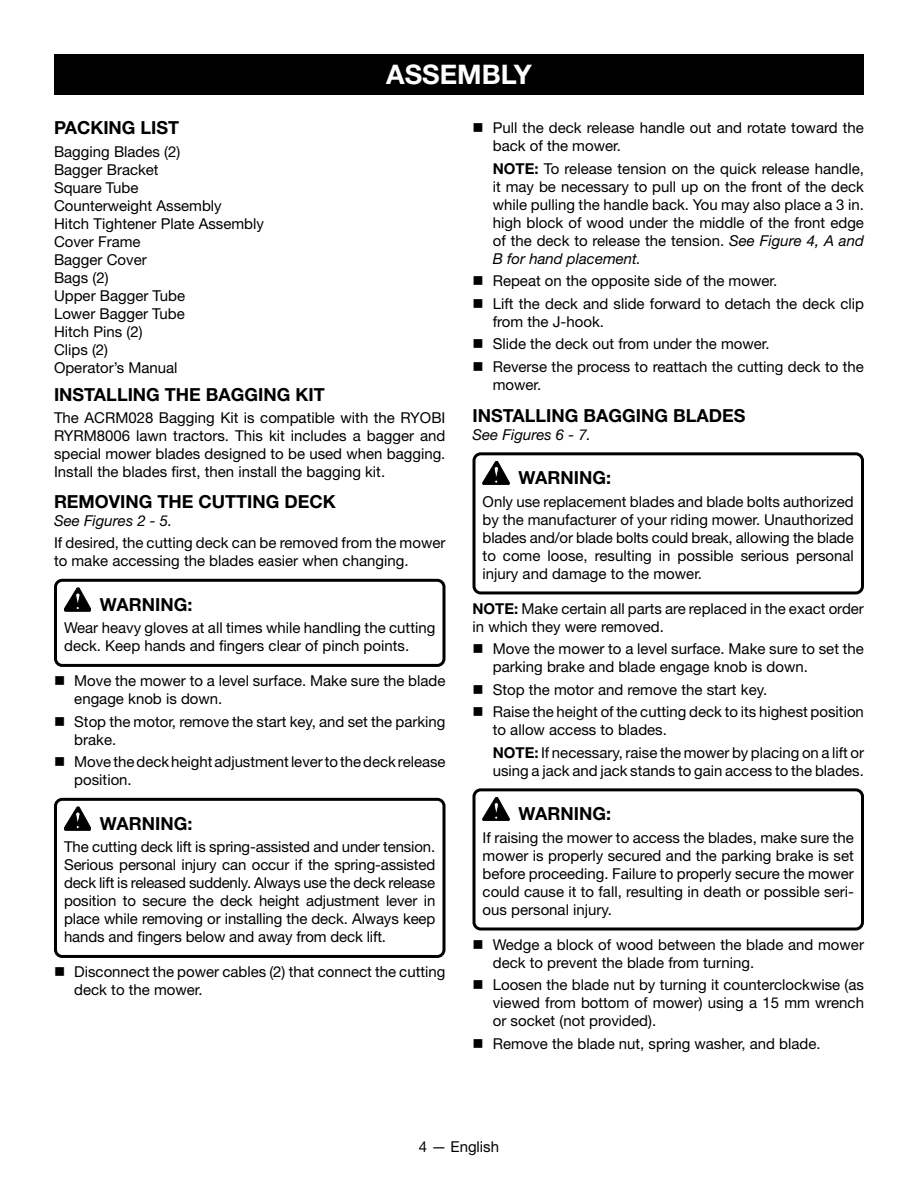
<style>
.page{position:relative;width:918px;height:1188px;background:#fff}
.page>*{position:absolute;margin:0;border:0;box-sizing:border-box;transform-origin:0 0}
.HEADING{font:700 27px "Helvetica Neue LT Std";color:#fff}
.Heading_2_no_space{font:700 18px "Helvetica Neue LT Std";color:#000}
.Heading_2{font:700 18px "Helvetica Neue LT Std";color:#000}
.Warning{font:700 18px "Helvetica Neue LT Std";color:#000}
.bullets{font:15px/18px "Helvetica Neue LT Std";color:#000}
.Warning_text{font:15px/18px "Helvetica Neue LT Std";color:#000;text-align:justify}
.Body_text{font:15px/18px "Helvetica Neue LT Std";color:#000}
.NOTE_w_indent{font:15px/18px "Helvetica Neue LT Std";color:#000;text-align:justify}
.See_figure{font:italic 15px "Helvetica Neue LT Std";color:#000}
.s1{font-weight:700}
.s2{font-style:italic}
</style>
<div class="page">
<div style="left:54px;top:54px;width:810px;height:40px;background:#000"></div>
<div style="left:54px;top:579px;width:392px;height:88px;border:3px solid #000;border-radius:7px"></div>
<div style="left:54px;top:798px;width:392px;height:160px;border:3px solid #000;border-radius:7px"></div>
<svg style="left:64px;top:588px;width:27px;height:23px"></svg>
<svg style="left:64px;top:807px;width:27px;height:23px"></svg>
<div style="left:472px;top:452px;width:392px;height:142px;border:3px solid #000;border-radius:7px"></div>
<div style="left:472px;top:788px;width:392px;height:143px;border:3px solid #000;border-radius:7px"></div>
<svg style="left:483px;top:461px;width:26px;height:24px"></svg>
<svg style="left:483px;top:797px;width:26px;height:24px"></svg>
<p class="HEADING" style="left:386px;top:58px;width:147px">ASSEMBLY</p>
<p class="Heading_2" style="left:54px;top:117px;width:127px">PACKING LIST</p>
<p class="bullets" style="left:54px;top:142px;width:128px">Bagging Blades (2)</p>
<p class="bullets" style="left:54px;top:160px;width:106px">Bagger Bracket</p>
<p class="bullets" style="left:54px;top:178px;width:86px">Square Tube</p>
<p class="bullets" style="left:54px;top:196px;width:169px">Counterweight Assembly</p>
<p class="bullets" style="left:54px;top:214px;width:212px">Hitch Tightener Plate Assembly</p>
<p class="bullets" style="left:54px;top:232px;width:88px">Cover Frame</p>
<p class="bullets" style="left:54px;top:250px;width:94px">Bagger Cover</p>
<p class="bullets" style="left:54px;top:268px;width:56px">Bags (2)</p>
<p class="bullets" style="left:54px;top:286px;width:133px">Upper Bagger Tube</p>
<p class="bullets" style="left:54px;top:304px;width:132px">Lower Bagger Tube</p>
<p class="bullets" style="left:54px;top:322px;width:90px">Hitch Pins (2)</p>
<p class="bullets" style="left:54px;top:340px;width:56px">Clips (2)</p>
<p class="bullets" style="left:54px;top:358px;width:125px">Operator’s Manual</p>
<p class="Heading_2" style="left:54px;top:383px;width:272px">INSTALLING THE BAGGING KIT</p>
<p class="Body_text" style="left:54px;top:408px;width:393px;text-align:justify">The ACRM028 Bagging Kit is compatible with the RYOBI RYRM8006 lawn tractors. This kit includes a bagger and special mower blades designed to be used when bagging.<br>Install the blades first, then install the bagging kit.</p>
<p class="Heading_2_no_space" style="left:54px;top:490px;width:283px">REMOVING THE CUTTING DECK</p>
<p class="See_figure" style="left:54px;top:511px;width:120px">See Figures 2 - 5.</p>
<p class="Body_text" style="left:54px;top:534px;width:393px">If desired, the cutting deck can be removed from the mower to make accessing the blades easier when changing.</p>
<p class="Warning" style="left:100px;top:593px;width:94px">WARNING:</p>
<p class="Warning_text" style="left:64px;top:618px;width:373px">Wear heavy gloves at all times while handling the cutting deck. Keep hands and fingers clear of pinch points.</p>
<p class="bullets" style="left:74px;top:672px;width:373px;text-indent:-20px">■ Move the mower to a level surface. Make sure the blade engage knob is down.</p>
<p class="bullets" style="left:74px;top:712px;width:373px;text-indent:-20px">■ Stop the motor, remove the start key, and set the parking brake.</p>
<p class="bullets" style="left:74px;top:753px;width:373px;text-indent:-20px">■ Move the deck height adjustment lever to the deck release position.</p>
<p class="Warning" style="left:100px;top:812px;width:94px">WARNING:</p>
<p class="Warning_text" style="left:64px;top:837px;width:373px">The cutting deck lift is spring-assisted and under tension.<br>Serious personal injury can occur if the spring-assisted deck lift is released suddenly. Always use the deck release position to secure the deck height adjustment lever in place while removing or installing the deck. Always keep hands and fingers below and away from deck lift.</p>
<p class="bullets" style="left:74px;top:963px;width:373px;text-indent:-20px">■ Disconnect the power cables (2) that connect the cutting deck to the mower.</p>
<p class="bullets" style="left:493px;top:118px;width:373px;text-indent:-20px">■ Pull the deck release handle out and rotate toward the back of the mower.</p>
<p class="NOTE_w_indent" style="left:493px;top:159px;width:373px"><span class="s1">NOTE:</span> To release tension on the quick release handle, it may be necessary to pull up on the front of the deck while pulling the handle back. You may also place a 3 in. high block of wood under the middle of the front edge of the deck to release the tension. <span class="s2">See Figure 4, A and B for hand placement.</span></p>
<p class="bullets" style="left:472px;top:271px;width:306px">■ Repeat on the opposite side of the mower.</p>
<p class="bullets" style="left:493px;top:294px;width:373px;text-indent:-20px">■ Lift the deck and slide forward to detach the deck clip from the J-hook.</p>
<p class="bullets" style="left:472px;top:334px;width:299px">■ Slide the deck out from under the mower.</p>
<p class="bullets" style="left:493px;top:357px;width:373px;text-indent:-20px">■ Reverse the process to reattach the cutting deck to the mower.</p>
<p class="Heading_2_no_space" style="left:472px;top:404px;width:274px">INSTALLING BAGGING BLADES</p>
<p class="See_figure" style="left:472px;top:425px;width:120px">See Figures 6 - 7.</p>
<p class="Warning" style="left:518px;top:467px;width:94px">WARNING:</p>
<p class="Warning_text" style="left:483px;top:492px;width:373px">Only use replacement blades and blade bolts authorized by the manufacturer of your riding mower. Unauthorized blades and/or blade bolts could break, allowing the blade to come loose, resulting in possible serious personal injury and damage to the mower.</p>
<p class="Body_text" style="left:472px;top:599px;width:393px"><span class="s1">NOTE:</span> Make certain all parts are replaced in the exact order in which they were removed.</p>
<p class="bullets" style="left:493px;top:640px;width:373px;text-indent:-20px">■ Move the mower to a level surface. Make sure to set the parking brake and blade engage knob is down.</p>
<p class="bullets" style="left:472px;top:680px;width:296px">■ Stop the motor and remove the start key.</p>
<p class="bullets" style="left:493px;top:703px;width:373px;text-indent:-20px">■ Raise the height of the cutting deck to its highest position to allow access to blades.</p>
<p class="NOTE_w_indent" style="left:493px;top:743px;width:373px"><span class="s1">NOTE:</span> If necessary, raise the mower by placing on a lift or using a jack and jack stands to gain access to the blades.</p>
<p class="Warning" style="left:518px;top:803px;width:94px">WARNING:</p>
<p class="Warning_text" style="left:483px;top:828px;width:373px">If raising the mower to access the blades, make sure the mower is properly secured and the parking brake is set before proceeding. Failure to properly secure the mower could cause it to fall, resulting in death or possible seri&shy;ous personal injury.</p>
<p class="bullets" style="left:493px;top:935px;width:373px;text-indent:-20px">■ Wedge a block of wood between the blade and mower deck to prevent the blade from turning.</p>
<p class="bullets" style="left:493px;top:976px;width:373px;text-align:justify;text-indent:-20px">■ Loosen the blade nut by turning it counterclockwise (as viewed from bottom of mower) using a 15 mm wrench or socket (not provided).</p>
<p class="bullets" style="left:472px;top:1034px;width:350px">■ Remove the blade nut, spring washer, and blade.</p>
<p class="Warning_text" style="left:419px;top:1138px;width:82px">4 — English</p>
</div>
